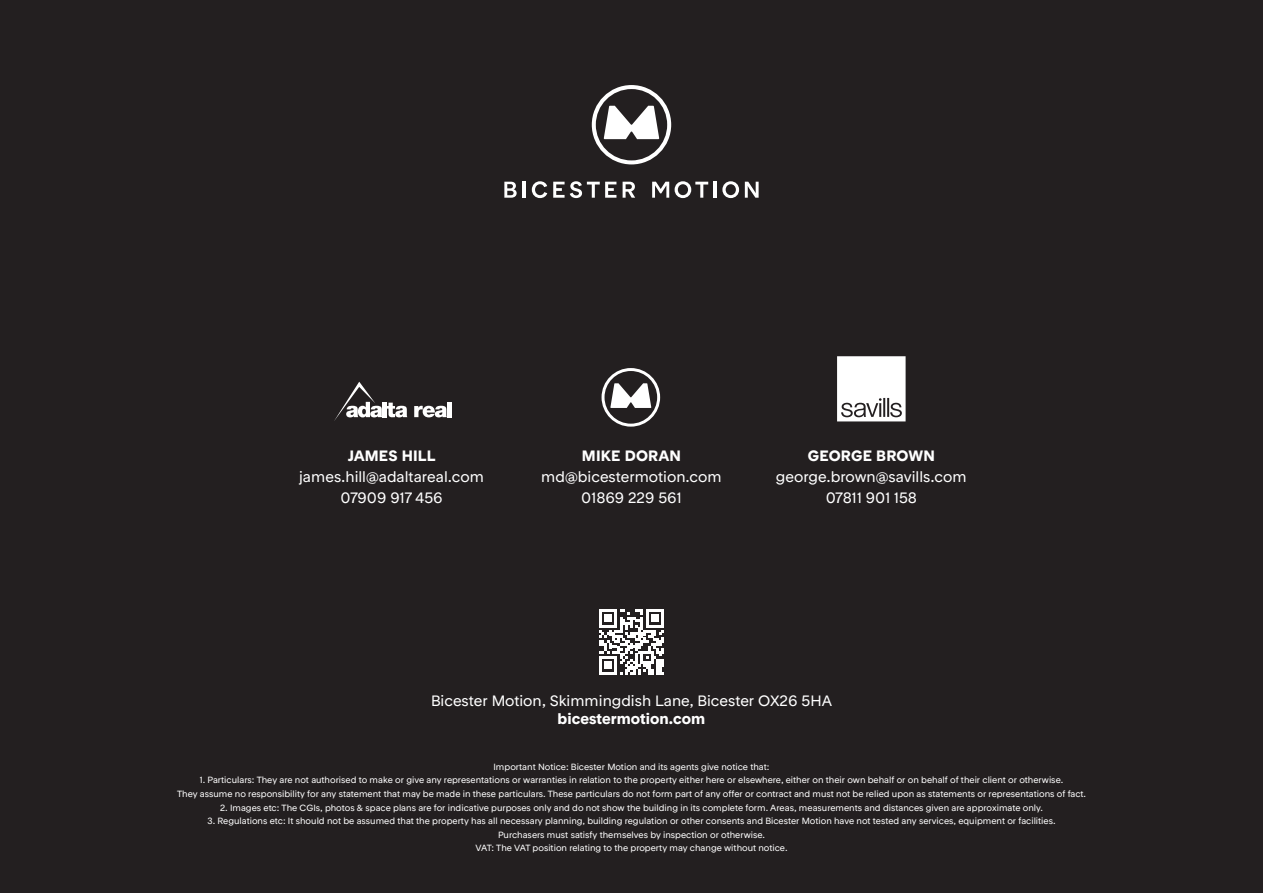
<style>
.page{position:relative;width:1263px;height:893px;background:#231f20}
.page>*{position:absolute;margin:0;border:0;box-sizing:border-box;transform-origin:0 0}
.t1{font:15px "RT Rondelle Book";color:#fff}
.t2{font:15px "RT Rondelle Bold";color:#fff}
.t3{font:9px "RT Rondelle Book";color:#fff}
</style>
<div class="page">
<svg style="left:601px;top:368px;width:59px;height:59px"></svg>
<svg style="left:504px;top:182px;width:13px;height:16px"></svg>
<hr style="left:523px;top:182px;width:3px;height:16px;background:#fff">
<svg style="left:532px;top:181px;width:15px;height:17px"></svg>
<svg style="left:553px;top:182px;width:11px;height:16px"></svg>
<svg style="left:570px;top:181px;width:46px;height:17px"></svg>
<svg style="left:623px;top:182px;width:12px;height:16px"></svg>
<svg style="left:675px;top:181px;width:33px;height:17px"></svg>
<hr style="left:714px;top:182px;width:3px;height:16px;background:#fff">
<svg style="left:722px;top:181px;width:17px;height:17px"></svg>
<svg style="left:745px;top:182px;width:14px;height:16px"></svg>
<svg style="left:652px;top:182px;width:17px;height:16px"></svg>
<svg style="left:592px;top:85px;width:79px;height:79px"></svg>
<svg style="left:334px;top:382px;width:73px;height:39px"></svg>
<svg style="left:414px;top:406px;width:33px;height:11px"></svg>
<hr style="left:447px;top:402px;width:4px;height:15px;background:#fff">
<svg style="left:599px;top:609px;width:65px;height:65px"></svg>
<svg style="left:837px;top:356px;width:68px;height:65px;background:#ebeaea"></svg>
<p class="t2" style="left:348px;top:446px;width:89px">JAMES HILL</p>
<p class="t1" style="left:299px;top:468px;width:186px">james.hill@adaltareal.com</p>
<p class="t1" style="left:340px;top:489px;width:104px">07909 917 456</p>
<p class="t2" style="left:582px;top:446px;width:101px">MIKE DORAN</p>
<p class="t1" style="left:541px;top:468px;width:182px">md@bicestermotion.com</p>
<p class="t1" style="left:581px;top:489px;width:102px">01869 229 561</p>
<p class="t2" style="left:808px;top:446px;width:129px">GEORGE BROWN</p>
<p class="t1" style="left:776px;top:468px;width:192px">george.brown@savills.com</p>
<p class="t1" style="left:826px;top:489px;width:93px">07811 901 158</p>
<p class="t1" style="left:431px;top:692px;width:403px">Bicester Motion, Skimmingdish Lane, Bicester OX26 5HA</p>
<p class="t2" style="left:558px;top:709px;width:149px">bicestermotion.com</p>
<p class="t3" style="left:493px;top:761px;width:277px">Important Notice: Bicester Motion and its agents give notice that:</p>
<p class="t3" style="left:200px;top:775px;width:865px">1. Particulars: They are not authorised to make or give any representations or warranties in relation to the property either here or elsewhere, either on their own behalf or on behalf of their client or otherwise.</p>
<p class="t3" style="left:177px;top:788px;width:910px">They assume no responsibility for any statement that may be made in these particulars. These particulars do not form part of any offer or contract and must not be relied upon as statements or representations of fact.</p>
<p class="t3" style="left:220px;top:802px;width:824px">2. Images etc: The CGIs, photos &amp; space plans are for indicative purposes only and do not show the building in its complete form. Areas, measurements and distances given are approximate only.</p>
<p class="t3" style="left:207px;top:815px;width:850px">3. Regulations etc: It should not be assumed that the property has all necessary planning, building regulation or other consents and Bicester Motion have not tested any services, equipment or facilities.</p>
<p class="t3" style="left:498px;top:829px;width:269px">Purchasers must satisfy themselves by inspection or otherwise.</p>
<p class="t3" style="left:475px;top:842px;width:314px">VAT: The VAT position relating to the property may change without notice.</p>
</div>
